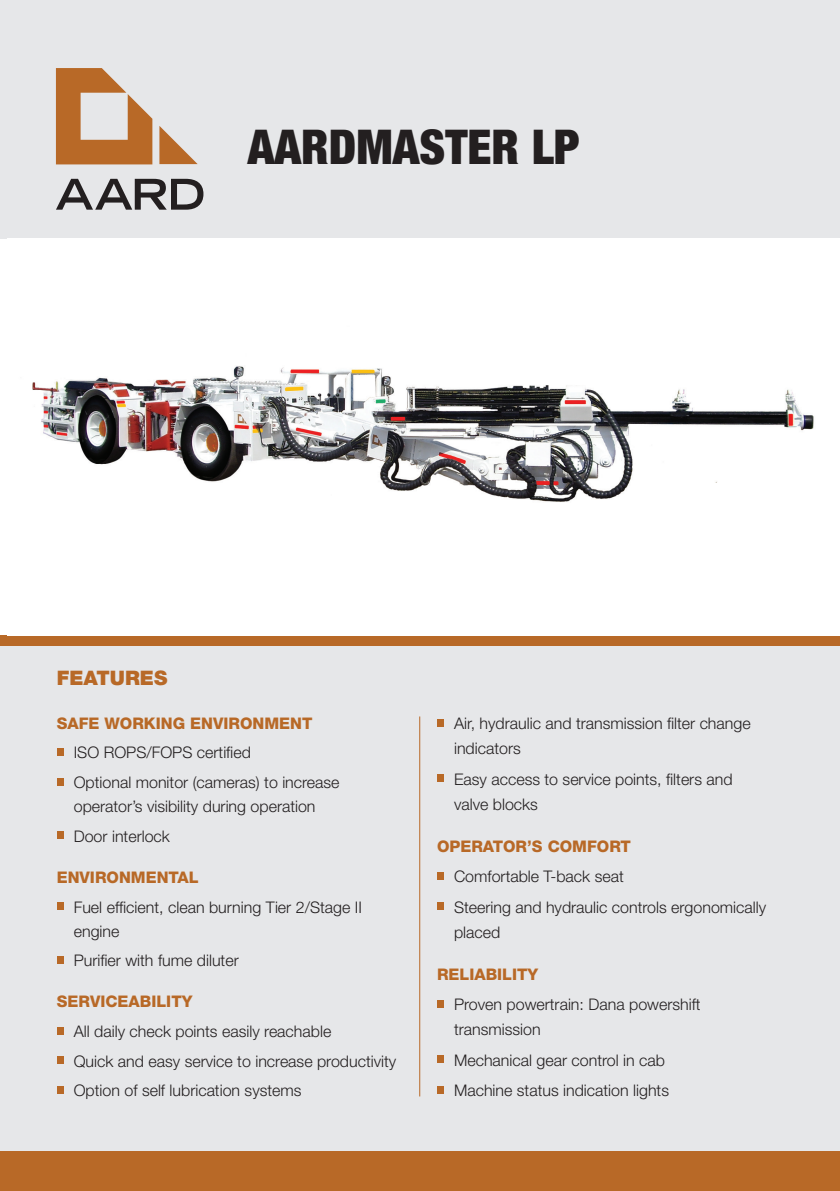
<style>
.page{position:relative;width:840px;height:1191px;background:#fff}
.page>*{position:absolute;margin:0;border:0;box-sizing:border-box;transform-origin:0 0}
.Main_heading{font:900 condensed 48px "Helvetica Neue";color:#231f20}
.Heading_1{font:900 20px "Helvetica Neue";color:#b86927}
.Body_Copy{font:300 16px/25px "Helvetica Neue";color:#231f20}
.Heading_2{font:800 16px "Helvetica Neue";color:#b86927}
.Heading_2-2{font:300 16px/25px "Helvetica Neue";color:#231f20}
</style>
<div class="page">
<div style="left:0;top:0;width:839px;height:238px;background:#e6e7e9"></div>
<div style="left:0;top:645px;width:839px;height:506px;background:#e6e7e9"></div>
<div style="left:0;top:635px;width:839px;height:10px;background:#b86927"></div>
<img style="left:32px;top:366px;width:782px;height:136px">
<div style="left:0;top:1151px;width:839px;height:40px;background:#b86927"></div>
<div style="left:57px;top:748px;width:6px;height:8px;background:#b86927"></div>
<div style="left:57px;top:778px;width:6px;height:7px;background:#b86927"></div>
<div style="left:57px;top:831px;width:6px;height:8px;background:#b86927"></div>
<div style="left:57px;top:902px;width:6px;height:8px;background:#b86927"></div>
<div style="left:57px;top:956px;width:6px;height:7px;background:#b86927"></div>
<div style="left:57px;top:1026px;width:6px;height:8px;background:#b86927"></div>
<div style="left:57px;top:1056px;width:6px;height:8px;background:#b86927"></div>
<div style="left:57px;top:1086px;width:6px;height:8px;background:#b86927"></div>
<div style="left:437px;top:719px;width:6px;height:7px;background:#b86927"></div>
<div style="left:437px;top:774px;width:6px;height:8px;background:#b86927"></div>
<div style="left:437px;top:872px;width:6px;height:7px;background:#b86927"></div>
<div style="left:437px;top:902px;width:6px;height:8px;background:#b86927"></div>
<div style="left:437px;top:1000px;width:6px;height:7px;background:#b86927"></div>
<div style="left:437px;top:1055px;width:6px;height:8px;background:#b86927"></div>
<div style="left:437px;top:1086px;width:6px;height:8px;background:#b86927"></div>
<hr style="left:419px;top:716px;width:1px;height:380px;background:#b86927">
<svg style="left:56px;top:179px;width:147px;height:31px"></svg>
<svg style="left:56px;top:68px;width:141px;height:96px"></svg>
<p class="Main_heading" style="left:248px;top:117px;width:333px">AARDMASTER LP</p>
<p class="Heading_1" style="left:57px;top:665px;width:112px">FEATURES</p>
<p class="Heading_2" style="left:57px;top:713px;width:257px">SAFE WORKING ENVIRONMENT</p>
<p class="Body_Copy" style="left:74px;top:740px;width:178px">ISO ROPS/FOPS certified</p>
<p class="Body_Copy" style="left:74px;top:770px;width:267px;line-height:24px">Optional monitor (cameras) to increase operator’s visibility during operation</p>
<p class="Body_Copy" style="left:74px;top:823px;width:98px">Door interlock</p>
<p class="Heading_2" style="left:57px;top:867px;width:143px">ENVIRONMENTAL</p>
<p class="Body_Copy" style="left:74px;top:894px;width:289px;line-height:24px">Fuel efficient, clean burning Tier 2/Stage II engine</p>
<p class="Body_Copy" style="left:74px;top:947px;width:166px">Purifier with fume diluter</p>
<p class="Heading_2" style="left:57px;top:992px;width:137px">SERVICEABILITY</p>
<p class="Body_Copy" style="left:74px;top:1018px;width:259px">All daily check points easily reachable</p>
<p class="Body_Copy" style="left:74px;top:1048px;width:324px">Quick and easy service to increase productivity</p>
<p class="Body_Copy" style="left:74px;top:1078px;width:229px">Option of self lubrication systems</p>
<p class="Body_Copy" style="left:454px;top:710px;width:298px">Air, hydraulic and transmission filter change indicators</p>
<p class="Heading_2-2" style="left:454px;top:766px;width:280px">Easy access to service points, filters and valve blocks</p>
<p class="Heading_2" style="left:437px;top:836px;width:195px">OPERATOR’S COMFORT</p>
<p class="Body_Copy" style="left:454px;top:863px;width:171px">Comfortable T-back seat</p>
<p class="Body_Copy" style="left:454px;top:894px;width:313px">Steering and hydraulic controls ergonomically placed</p>
<p class="Heading_2" style="left:437px;top:964px;width:103px">RELIABILITY</p>
<p class="Body_Copy" style="left:454px;top:991px;width:248px">Proven powertrain: Dana powershift transmission</p>
<p class="Body_Copy" style="left:454px;top:1047px;width:212px">Mechanical gear control in cab</p>
<p class="Body_Copy" style="left:454px;top:1078px;width:216px">Machine status indication lights</p>
</div>
